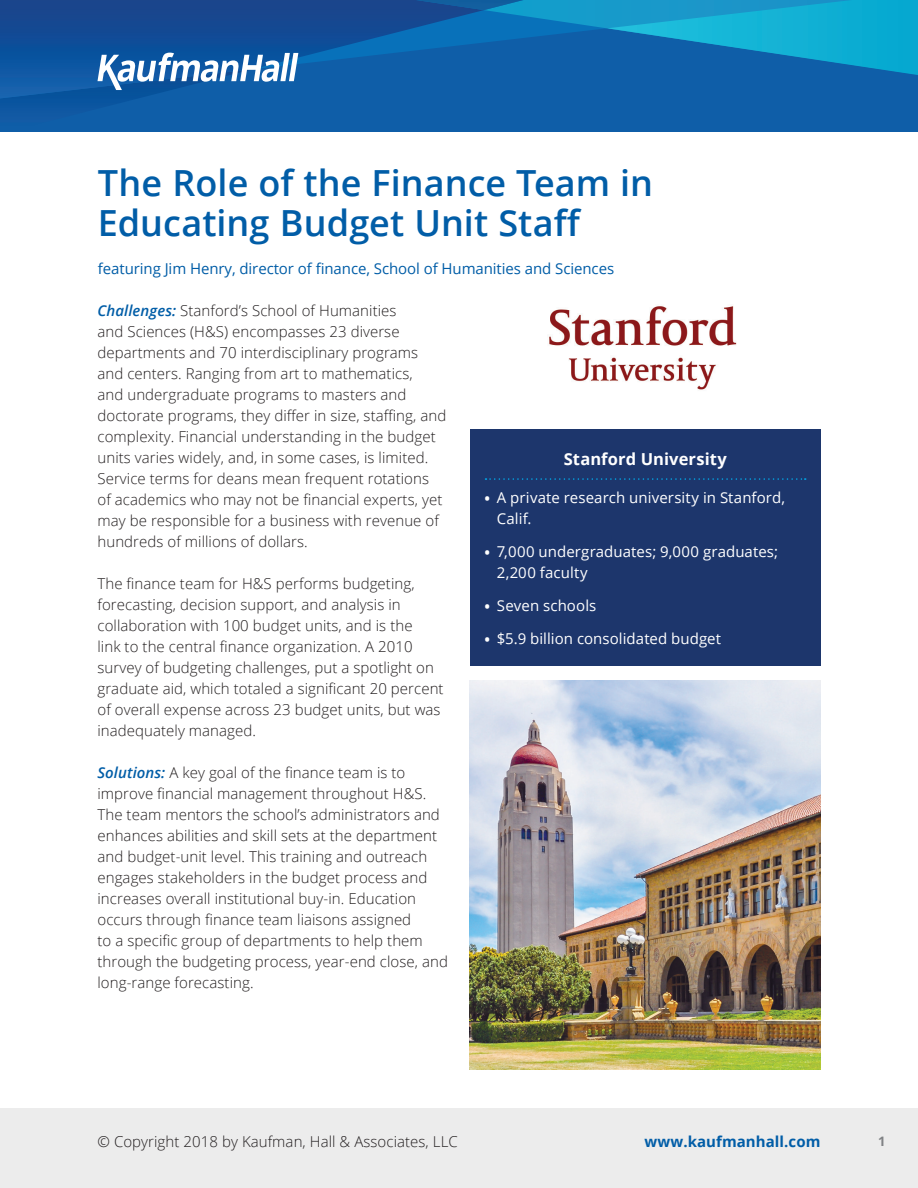
<style>
.page{position:relative;width:918px;height:1188px;background:#fff}
.page>*{position:absolute;margin:0;border:0;box-sizing:border-box;transform-origin:0 0}
.Inner_titles{font:600 36px/40.5px "Open Sans";color:#015da7}
.Box_title{font:700 16.5px "Open Sans";letter-spacing:.005em;color:#fff}
.t1{font:300 15px/21px "Open Sans";letter-spacing:.005em;color:#231f20}
.t2{font:15px/21px "Open Sans";letter-spacing:.005em;color:#fff}
.t3{font:15px "Open Sans";letter-spacing:-.005em;color:#015da7}
.t4{font:700 15px "Open Sans";letter-spacing:.005em;color:#015da7}
.t5{font:700 13.05px "Open Sans";color:#808285}
.s1{font-weight:600;font-style:italic;color:#015da7}
.s2{font-weight:800;font-size:12.75px}
</style>
<div class="page">
<div style="left:0;top:1109px;width:918px;height:79px;background:#ececec"></div>
<div style="left:0;top:0;width:918px;height:131px;background:#0f5ea8"></div>
<img style="left:0;top:0;width:484px;height:98px">
<img style="left:416px;top:0;width:68px;height:10px">
<svg style="left:484px;top:0;width:434px;height:75px"></svg>
<svg style="left:98px;top:53px;width:200px;height:37px"></svg>
<div style="left:470px;top:430px;width:351px;height:236px;background:#1d366c"></div>
<img style="left:470px;top:681px;width:351px;height:388px">
<svg style="left:486px;top:478px;width:320px;height:2px"></svg>
<img style="left:549px;top:306px;width:188px;height:84px">
<p class="Inner_titles" style="left:98px;top:161px;width:557px">The Role of the Finance Team in<br>Educating Budget Unit Staff</p>
<p class="t3" style="left:98px;top:258px;width:518px">featuring Jim Henry, director of finance, School of Humanities and Sciences</p>
<p class="t1" style="left:98px;top:299px;width:350px"><span class="s1">Challenges:</span> Stanford’s School of Humanities<br>and Sciences (H&amp;S) encompasses 23 diverse departments and 70 interdisciplinary programs and centers. Ranging from art to mathematics,<br>and undergraduate programs to masters and doctorate programs, they differ in size, staffing, and complexity. Financial understanding in the budget units varies widely, and, in some cases, is limited.<br>Service terms for deans mean frequent rotations<br>of academics who may not be financial experts, yet may be responsible for a business with revenue of hundreds of millions of dollars.</p>
<p class="t1" style="left:98px;top:572px;width:348px">The finance team for H&amp;S performs budgeting, forecasting, decision support, and analysis in collaboration with 100 budget units, and is the<br>link to the central finance organization. A 2010 survey of budgeting challenges, put a spotlight on graduate aid, which totaled a significant 20 percent of overall expense across 23 budget units, but was inadequately managed.</p>
<p class="t1" style="left:98px;top:761px;width:352px"><span class="s1">Solutions:</span> A key goal of the finance team is to improve financial management throughout H&amp;S.<br>The team mentors the school’s administrators and enhances abilities and skill sets at the department and budget-unit level. This training and outreach engages stakeholders in the budget process and increases overall institutional buy-in. Education occurs through finance team liaisons assigned<br>to a specific group of departments to help them through the budgeting process, year-end close, and long-range forecasting.</p>
<p class="Box_title" style="left:564px;top:447px;width:165px">Stanford University</p>
<p class="t2" style="left:497px;top:486px;width:290px;text-indent:-12px"><span class="s2">•</span> A private research university in Stanford,<br>Calif.</p>
<p class="t2" style="left:497px;top:540px;width:283px;text-indent:-12px"><span class="s2">•</span> 7,000 undergraduates; 9,000 graduates;<br>2,200 faculty</p>
<p class="t2" style="left:485px;top:594px;width:113px"><span class="s2">•</span> Seven schools</p>
<p class="t2" style="left:485px;top:627px;width:238px"><span class="s2">•</span> $5.9 billion consolidated budget</p>
<p class="t1" style="left:98px;top:1131px;width:362px">© Copyright 2018 by Kaufman, Hall &amp; Associates, LLC</p>
<p class="t4" style="left:645px;top:1131px;width:177px">www.kaufmanhall.com</p>
<p class="t5" style="left:878px;top:1132px;width:9px">1</p>
</div>
